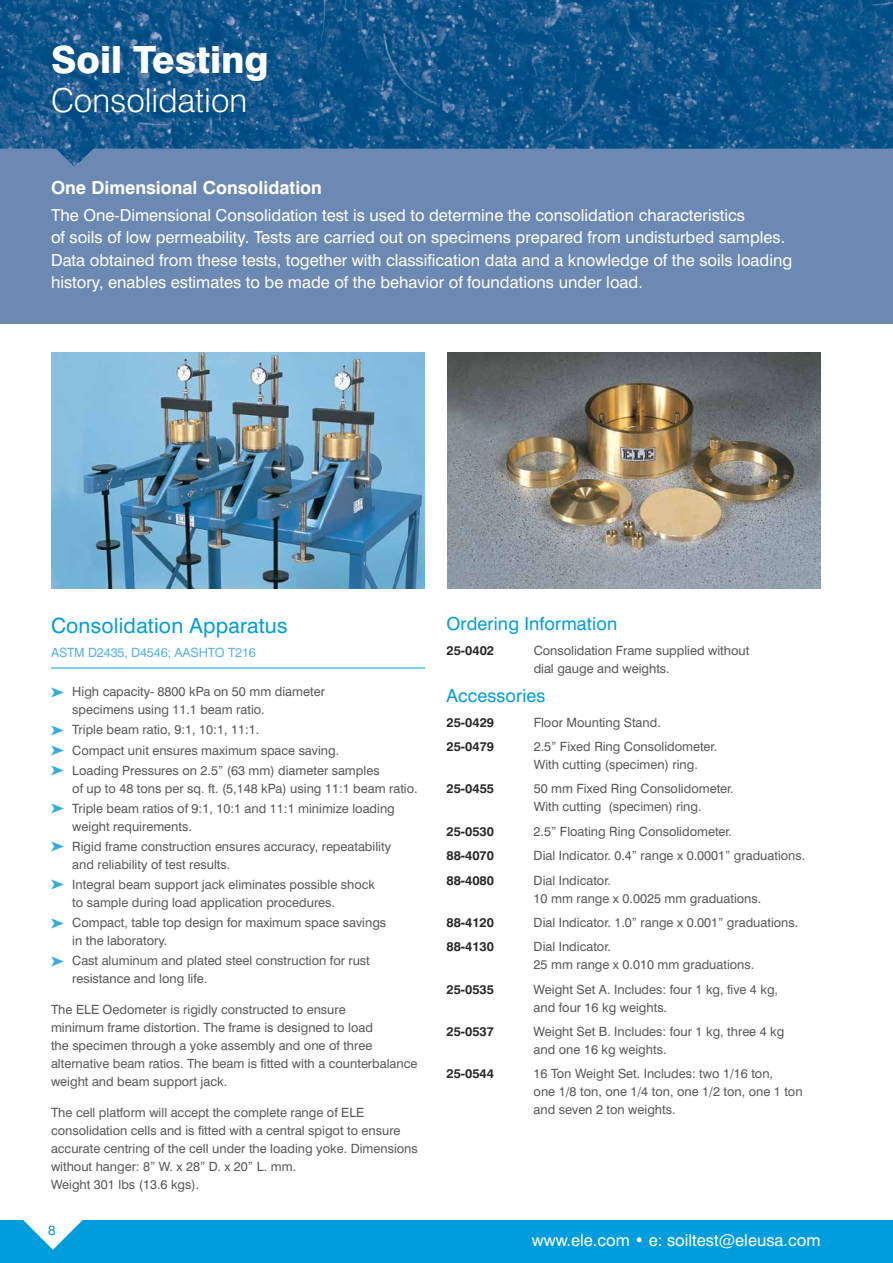
<style>
.page{position:relative;width:893px;height:1263px;background:#fff}
.page>*{position:absolute;margin:0;border:0;box-sizing:border-box;transform-origin:0 0}
.t1{font:800 37.5px "Swiss 721 BT";color:#fff}
.t2{font:300 33px "Swiss 721 BT";color:#fff}
.t3{font:21px "Swiss 721 BT";letter-spacing:.01em;color:#009ddc}
.t4{font:18px "Swiss 721 BT";letter-spacing:.01em;color:#009ddc}
.t5{font:700 18px "Swiss 721 BT";color:#fff}
.t6{font:16.5px/22.5px "Swiss 721 BT";color:#fff}
.t7{font:13.5px "Swiss 721 BT";color:#009ddc}
.t8{font:12.75px/18px "Swiss 721 BT";color:#58595b}
.t9{font:700 12.75px "Swiss 721 BT";color:#292829}
.t10{font:12.75px "Swiss 721 BT";letter-spacing:-.01em;color:#58b3e4}
</style>
<div class="page">
<div style="left:0;top:1220px;width:893px;height:43px;background:#009ddc"></div>
<svg style="left:23px;top:1220px;width:60px;height:30px"></svg>
<div style="left:0;top:149px;width:893px;height:174px;background:#6c89b4"></div>
<img style="left:0;top:0;width:893px;height:167px">
<img style="left:51px;top:353px;width:373px;height:235px">
<img style="left:447px;top:353px;width:374px;height:235px">
<hr style="left:51px;top:668px;width:374px;height:1px;background:#009ddc">
<h1 class="t1" style="left:51px;top:36px;width:219px">Soil Testing</h1>
<h2 class="t2" style="left:51px;top:80px;width:198px">Consolidation</h2>
<h3 class="t5" style="left:51px;top:177px;width:272px">One Dimensional Consolidation</h3>
<p class="t6" style="left:51px;top:204px;width:743px">The One-Dimensional Consolidation test is used to determine the consolidation characteristics<br>of soils of low permeability. Tests are carried out on specimens prepared from undisturbed samples.<br>Data obtained from these tests, together with classification data and a knowledge of the soils loading history, enables estimates to be made of the behavior of foundations under load.</p>
<h3 class="t3" style="left:51px;top:612px;width:238px">Consolidation Apparatus</h3>
<p class="t10" style="left:51px;top:645px;width:206px">ASTM D2435, D4546; AASHTO T216</p>
<p class="t8" style="left:72px;top:683px;width:254px">High capacity- 8800 kPa on 50 mm diameter specimens using 11.1 beam ratio.</p>
<p class="t8" style="left:72px;top:720px;width:309px;line-height:20.1px">Triple beam ratio, 9:1, 10:1, 11:1.<br>Compact unit ensures maximum space saving.<br>Loading Pressures on 2.5” (63 mm) diameter samples</p>
<p class="t8" style="left:72px;top:778px;width:347px;line-height:20.1px">of up to 48 tons per sq. ft. (5,148 kPa) using 11:1 beam ratio.<br>Triple beam ratios of 9:1, 10:1 and 11:1 minimize loading</p>
<p class="t8" style="left:72px;top:816px;width:320px;line-height:20.1px">weight requirements.<br>Rigid frame construction ensures accuracy, repeatability</p>
<p class="t8" style="left:72px;top:854px;width:304px;line-height:20.1px">and reliability of test results.<br>Integral beam support jack eliminates possible shock</p>
<p class="t8" style="left:72px;top:892px;width:316px;line-height:20.1px">to sample during load application procedures.<br>Compact, table top design for maximum space savings</p>
<p class="t8" style="left:72px;top:930px;width:299px;line-height:20.1px">in the laboratory.<br>Cast aluminum and plated steel construction for rust</p>
<p class="t8" style="left:72px;top:970px;width:137px">resistance and long life.</p>
<p class="t8" style="left:51px;top:1000px;width:368px">The ELE Oedometer is rigidly constructed to ensure<br>minimum frame distortion. The frame is designed to load<br>the specimen through a yoke assembly and one of three alternative beam ratios. The beam is fitted with a counterbalance weight and beam support jack.</p>
<p class="t8" style="left:51px;top:1103px;width:368px">The cell platform will accept the complete range of ELE consolidation cells and is fitted with a central spigot to ensure accurate centring of the cell under the loading yoke. Dimensions without hanger: 8” W. x 28” D. x 20” L. mm.<br>Weight 301 lbs (13.6 kgs).</p>
<p class="t7" style="left:48px;top:1222px;width:9px">8</p>
<h3 class="t4" style="left:446px;top:613px;width:172px">Ordering Information</h3>
<p class="t9" style="left:446px;top:642px;width:49px">25-0402</p>
<p class="t8" style="left:534px;top:641px;width:217px">Consolidation Frame supplied without dial gauge and weights.</p>
<h3 class="t4" style="left:446px;top:685px;width:101px">Accessories</h3>
<p class="t9" style="left:446px;top:714px;width:49px">25-0429</p>
<p class="t8" style="left:534px;top:713px;width:129px">Floor Mounting Stand.</p>
<p class="t9" style="left:446px;top:739px;width:49px">25-0479</p>
<p class="t8" style="left:534px;top:737px;width:185px">2.5” Fixed Ring Consolidometer.<br>With cutting (specimen) ring.</p>
<p class="t9" style="left:446px;top:781px;width:49px">25-0455</p>
<p class="t8" style="left:534px;top:780px;width:202px">50 mm Fixed Ring Consolidometer.<br>With cutting (specimen) ring.</p>
<p class="t9" style="left:446px;top:823px;width:49px">25-0530</p>
<p class="t8" style="left:534px;top:822px;width:200px">2.5” Floating Ring Consolidometer.</p>
<p class="t9" style="left:446px;top:848px;width:49px">88-4070</p>
<p class="t8" style="left:534px;top:846px;width:273px">Dial Indicator. 0.4” range x 0.0001” graduations.</p>
<p class="t9" style="left:446px;top:872px;width:49px">88-4080</p>
<p class="t8" style="left:534px;top:871px;width:229px">Dial Indicator.<br>10 mm range x 0.0025 mm graduations.</p>
<p class="t9" style="left:446px;top:915px;width:49px">88-4120</p>
<p class="t8" style="left:534px;top:913px;width:266px">Dial Indicator. 1.0” range x 0.001” graduations.</p>
<p class="t9" style="left:446px;top:939px;width:49px">88-4130</p>
<p class="t8" style="left:534px;top:938px;width:222px">Dial Indicator.<br>25 mm range x 0.010 mm graduations.</p>
<p class="t9" style="left:446px;top:981px;width:49px">25-0535</p>
<p class="t8" style="left:534px;top:980px;width:246px">Weight Set A. Includes: four 1 kg, five 4 kg, and four 16 kg weights.</p>
<p class="t9" style="left:446px;top:1024px;width:49px">25-0537</p>
<p class="t8" style="left:534px;top:1022px;width:252px">Weight Set B. Includes: four 1 kg, three 4 kg and one 16 kg weights.</p>
<p class="t9" style="left:446px;top:1066px;width:49px">25-0544</p>
<p class="t8" style="left:534px;top:1065px;width:270px">16 Ton Weight Set. Includes: two 1/16 ton,<br>one 1/8 ton, one 1/4 ton, one 1/2 ton, one 1 ton and seven 2 ton weights.</p>
<p class="t6" style="left:532px;top:1229px;width:290px">www.ele.com • e: soiltest@eleusa.com</p>
</div>
